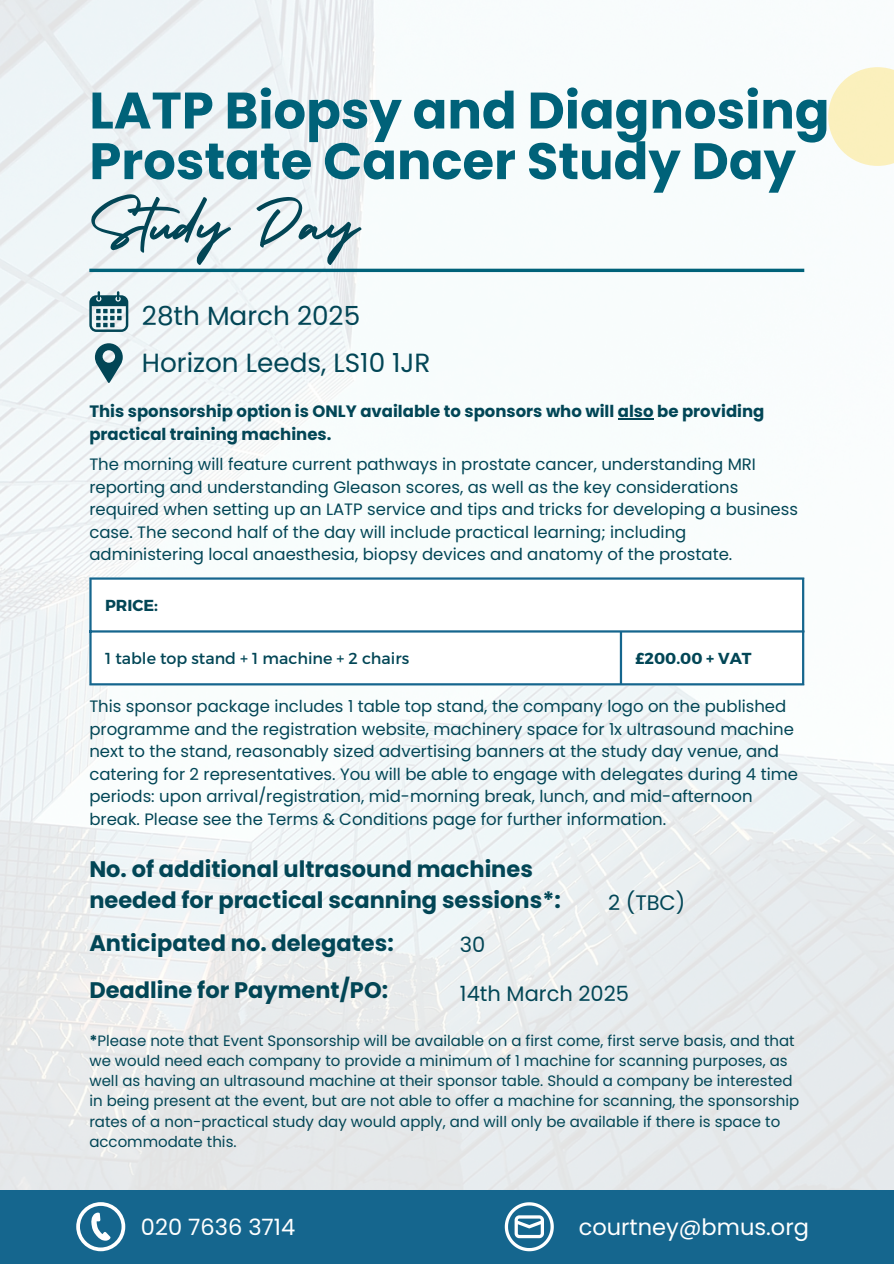
<style>
.page{position:relative;width:894px;height:1264px;background:#fff}
.page>*{position:absolute;margin:0;border:0;box-sizing:border-box;transform-origin:0 0}
.t1{font:67.95px "Holiday";color:#024656}
.t2{font:700 51.15px/50.7px "Poppins";color:#006279}
.t3{font:26.25px "Poppins";color:#024656}
.t4{font:700 22.5px/31.5px "Poppins";color:#024656}
.t5{font:22.5px "Poppins";color:#fff}
.t6{font:21px "Poppins";color:#024656}
.t7{font:16.5px/22.5px "Poppins";color:#024656}
.t8{font:700 16.5px/22.5px "Poppins";color:#024656}
.t9{font:15.9px "Montserrat";color:#024656}
.t10{font:700 15.9px "Montserrat";color:#024656}
.t11{font:15px/20.2px "Poppins";color:#024656}
.s1{font-weight:700}
</style>
<div class="page">
<img style="left:0;top:0;width:893px;height:1189px">
<hr style="left:89px;top:269px;width:715px;height:3px;background:#006279">
<svg style="left:827px;top:67px;width:66px;height:99px;fill:#fbf0bd"></svg>
<div style="left:0;top:1189px;width:893px;height:74px;background:#15668e"></div>
<svg style="left:76px;top:1202px;width:49px;height:49px"></svg>
<svg style="left:504px;top:1202px;width:49px;height:49px"></svg>
<svg style="left:89px;top:291px;width:39px;height:41px"></svg>
<svg style="left:95px;top:343px;width:28px;height:41px"></svg>
<div style="left:89px;top:577px;width:715px;height:108px;background:#fff"></div>
<hr style="left:89px;top:579px;width:3px;height:104px;background:#15668e">
<hr style="left:619px;top:632px;width:3px;height:51px;background:#15668e">
<hr style="left:801px;top:579px;width:3px;height:104px;background:#15668e">
<hr style="left:89px;top:577px;width:715px;height:2px;background:#15668e">
<hr style="left:89px;top:630px;width:715px;height:2px;background:#15668e">
<hr style="left:89px;top:683px;width:715px;height:2px;background:#15668e">
<hr style="left:617px;top:418px;width:36px;height:1px;background:#024656">
<p class="t2" style="left:89px;top:85px;width:741px">LATP Biopsy and Diagnosing<br>Prostate Cancer Study Day</p>
<p class="t1" style="left:89px;top:171px;width:271px">Study Day</p>
<h3 class="t3" style="left:142px;top:297px;width:220px">28th March 2025</h3>
<h3 class="t3" style="left:142px;top:344px;width:290px">Horizon Leeds, LS10 1JR</h3>
<p class="t8" style="left:89px;top:400px;width:676px">This sponsorship option is ONLY available to sponsors who will also be providing practical training machines.</p>
<p class="t7" style="left:89px;top:453px;width:710px">The morning will feature current pathways in prostate cancer, understanding MRI reporting and understanding Gleason scores, as well as the key considerations required when setting up an LATP service and tips and tricks for developing a business case. The second half of the day will include practical learning; including administering local anaesthesia, biopsy devices and anatomy of the prostate.</p>
<p class="t10" style="left:105px;top:595px;width:54px">PRICE:</p>
<p class="t9" style="left:105px;top:648px;width:305px">1 table top stand + 1 machine + 2 chairs</p>
<p class="t10" style="left:635px;top:648px;width:117px">£200.00 + VAT</p>
<p class="t7" style="left:89px;top:695px;width:710px">This sponsor package includes 1 table top stand, the company logo on the published programme and the registration website, machinery space for 1x ultrasound machine next to the stand, reasonably sized advertising banners at the study day venue, and catering for 2 representatives. You will be able to engage with delegates during 4 time periods: upon arrival/registration, mid-morning break, lunch, and mid-afternoon break. Please see the Terms &amp; Conditions page for further information.</p>
<p class="t4" style="left:89px;top:853px;width:473px">No. of additional ultrasound machines needed for practical scanning sessions*:</p>
<p class="t4" style="left:89px;top:927px;width:306px">Anticipated no. delegates:</p>
<p class="t6" style="left:460px;top:930px;width:27px">30</p>
<p class="t6" style="left:608px;top:888px;width:79px">2 (TBC)</p>
<p class="t4" style="left:89px;top:974px;width:300px">Deadline for Payment/PO:</p>
<p class="t6" style="left:460px;top:978px;width:170px">14th March 2025</p>
<p class="t11" style="left:89px;top:1030px;width:711px"><span class="s1">*</span>Please note that Event Sponsorship will be available on a first come, first serve basis, and that we would need each company to provide a minimum of 1 machine for scanning purposes, as well as having an ultrasound machine at their sponsor table. Should a company be interested in being present at the event, but are not able to offer a machine for scanning, the sponsorship rates of a non-practical study day would apply, and will only be available if there is space to accommodate this.</p>
<h2 class="t5" style="left:141px;top:1210px;width:156px">020 7636 3714</h2>
<h1 class="t5" style="left:578px;top:1210px;width:232px">courtney@bmus.org</h1>
</div>
